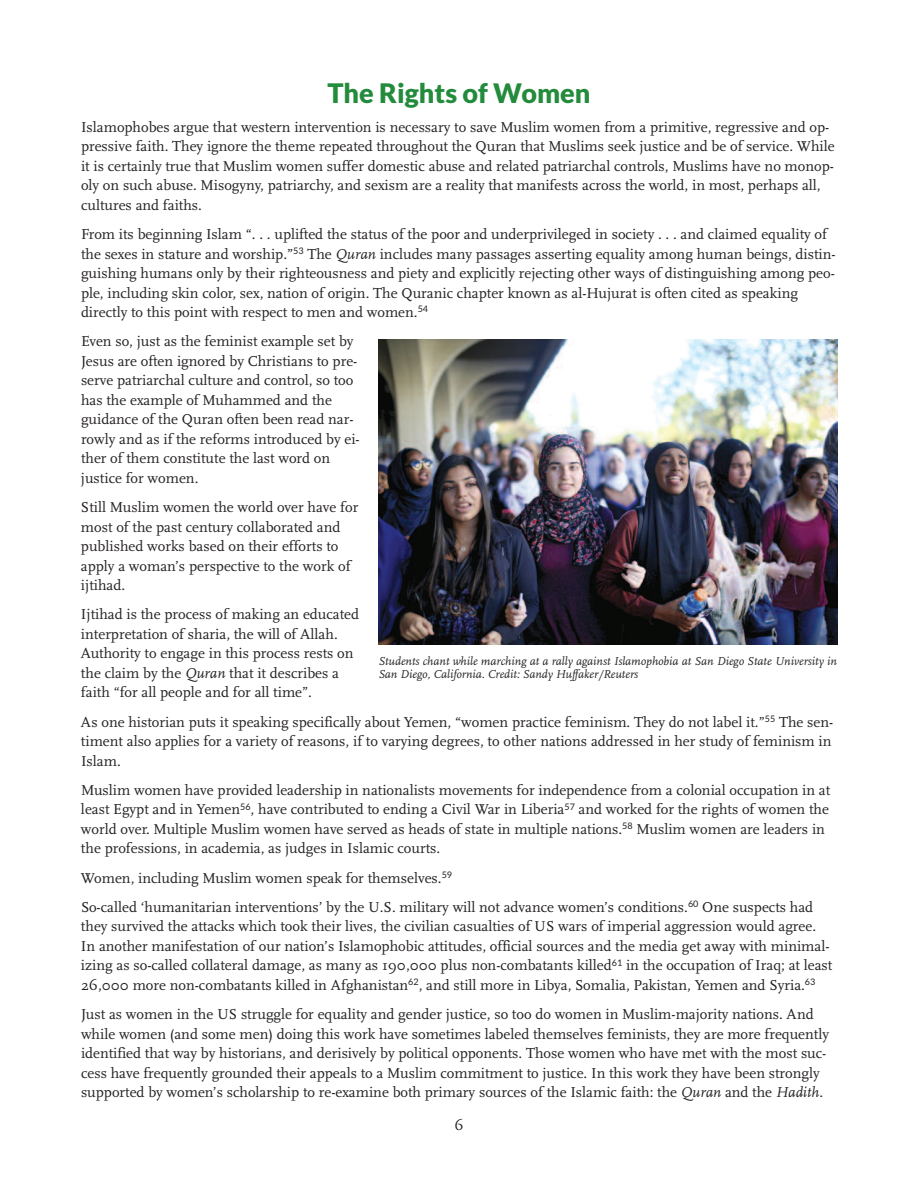
<style>
.page{position:relative;width:918px;height:1188px;background:#fff}
.page>*{position:absolute;margin:0;border:0;box-sizing:border-box;transform-origin:0 0}
.t1{font:900 27px "Lato";color:#238b3c}
.t2{font:15px/19.5px "Scala";color:#231f20}
.t3{font:italic 12px/13.5px "Scala";color:#231f20}
.s1{font-style:italic}
</style>
<div class="page">
<img style="left:378px;top:339px;width:459px;height:306px">
<h1 class="t1" style="left:327px;top:77px;width:265px">The Rights of Women</h1>
<p class="t2" style="left:81px;top:118px;width:755px">Islamophobes argue that western intervention is necessary to save Muslim women from a primitive, regressive and op&shy;pressive faith. They ignore the theme repeated throughout the Quran that Muslims seek justice and be of service. While it is certainly true that Muslim women suffer domestic abuse and related patriarchal controls, Muslims have no monop&shy;oly on such abuse. Misogyny, patriarchy, and sexism are a reality that manifests across the world, in most, perhaps all, cultures and faiths.</p>
<p class="t2" style="left:81px;top:225px;width:756px">From its beginning Islam “. . . uplifted the status of the poor and underprivileged in society . . . and claimed equality of the sexes in stature and worship.”<sup>53</sup> The <span class="s1">Quran</span> includes many passages asserting equality among human beings, distin&shy;guishing humans only by their righteousness and piety and explicitly rejecting other ways of distinguishing among peo&shy;ple, including skin color, sex, nation of origin. The Quranic chapter known as al-Hujurat is often cited as speaking directly to this point with respect to men and women.<sup>54</sup></p>
<p class="t2" style="left:81px;top:332px;width:280px">Even so, just as the feminist example set by Jesus are often ignored by Christians to pre&shy;serve patriarchal culture and control, so too has the example of Muhammed and the guidance of the Quran often been read nar&shy;rowly and as if the reforms introduced by ei&shy;ther of them constitute the last word on justice for women.</p>
<p class="t2" style="left:81px;top:498px;width:279px">Still Muslim women the world over have for most of the past century collaborated and published works based on their efforts to apply a woman’s perspective to the work of ijtihad.</p>
<p class="t2" style="left:81px;top:605px;width:280px">Ijtihad is the process of making an educated interpretation of sharia, the will of Allah.<br>Authority to engage in this process rests on the claim by the <span class="s1">Quran</span> that it describes a faith “for all people and for all time”.</p>
<p class="t2" style="left:81px;top:712px;width:754px;text-align:justify">As one historian puts it speaking specifically about Yemen, “women practice feminism. They do not label it.”<sup>55</sup> The sen&shy;timent also applies for a variety of reasons, if to varying degrees, to other nations addressed in her study of feminism in Islam.</p>
<p class="t2" style="left:81px;top:781px;width:751px">Muslim women have provided leadership in nationalists movements for independence from a colonial occupation in at least Egypt and in Yemen<sup>56</sup>, have contributed to ending a Civil War in Liberia<sup>57</sup> and worked for the rights of women the world over. Multiple Muslim women have served as heads of state in multiple nations.<sup>58</sup> Muslim women are leaders in the professions, in academia, as judges in Islamic courts.</p>
<p class="t2" style="left:81px;top:864px;width:734px;line-height:29.2px">Women, including Muslim women speak for themselves.<sup>59<br></sup>So-called ‘humanitarian interventions’ by the U.S. military will not advance women’s conditions.<sup>60</sup> One suspects had</p>
<p class="t2" style="left:81px;top:917px;width:753px">they survived the attacks which took their lives, the civilian casualties of US wars of imperial aggression would agree.<br>In another manifestation of our nation’s Islamophobic attitudes, official sources and the media get away with minimal&shy;izing as so-called collateral damage, as many as 190,000 plus non-combatants killed<sup>61</sup> in the occupation of Iraq; at least 26,000 more non-combatants killed in Afghanistan<sup>62</sup>, and still more in Libya, Somalia, Pakistan, Yemen and Syria.<sup>63</sup></p>
<p class="t2" style="left:81px;top:1005px;width:750px">Just as women in the US struggle for equality and gender justice, so too do women in Muslim-majority nations. And while women (and some men) doing this work have sometimes labeled themselves feminists, they are more frequently identified that way by historians, and derisively by political opponents. Those women who have met with the most suc&shy;cess have frequently grounded their appeals to a Muslim commitment to justice. In this work they have been strongly supported by women’s scholarship to re-examine both primary sources of the Islamic faith: the <span class="s1">Quran</span> and the <span class="s1">Hadith</span>.</p>
<p class="t2" style="left:454px;top:1116px;width:11px">6</p>
<p class="t3" style="left:378px;top:655px;width:460px">Students chant while marching at a rally against Islamophobia at San Diego State University in<br>San Diego, California. Credit: Sandy Huffaker/Reuters</p>
</div>
